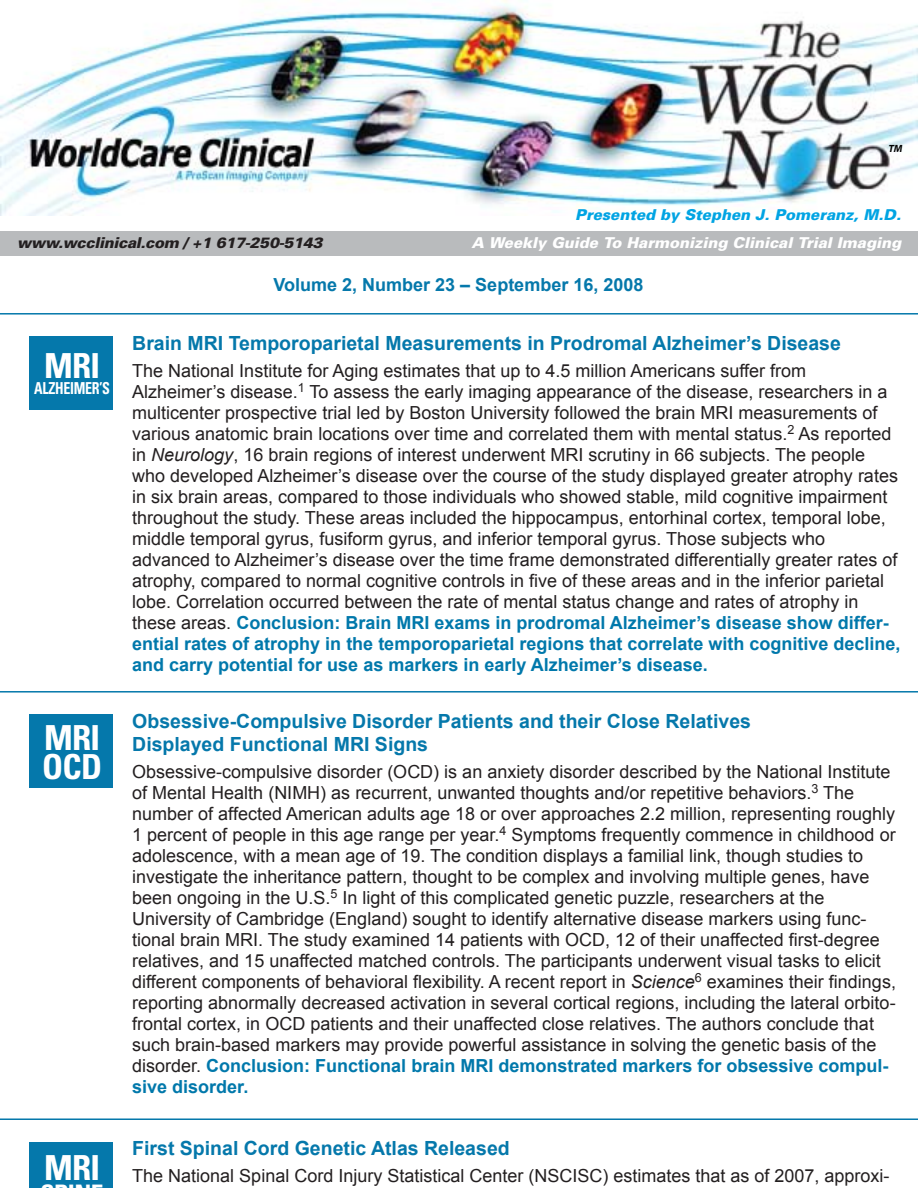
<style>
.page{position:relative;width:918px;height:1188px;background:#fff}
.page>*{position:absolute;margin:0;border:0;box-sizing:border-box;transform-origin:0 0}
.t1{font:700 condensed 34.5px/28.5px "Univers";letter-spacing:-.02em;color:#fff}
.t2{font:700 19.5px/23.4px "Arial";color:#0578ab}
.t3{font:18px/21px "Arial";color:#231f20}
.t4{font:700 18px "Arial";color:#0578ab}
.t5{font:700 condensed 16.5px "Univers";letter-spacing:-.02em;color:#fff;scale:.85 1}
.t6{font:italic 900 15px "Univers";color:#fff}
.t7{font:italic 900 15px "Univers";letter-spacing:-.02em;color:#231f20}
.t8{font:italic 900 15px "Univers";color:#00a4e3}
.t9{font:italic 700 10.5px "Myriad";color:#010101}
.s1{font-style:italic}
.s2{font-weight:700;color:#0078ab}
</style>
<div class="page">
<div style="left:29px;top:336px;width:84px;height:74px;background:#0578ab"></div>
<hr style="left:0;top:313px;width:918px;height:2px;background:#0578ab">
<img style="left:0;top:0;width:918px;height:216px">
<div style="left:0;top:231px;width:918px;height:25px;background:#b9bbbd"></div>
<div style="left:29px;top:1142px;width:84px;height:46px;background:#0578ab"></div>
<hr style="left:0;top:1118px;width:918px;height:2px;background:#0578ab">
<div style="left:29px;top:714px;width:84px;height:74px;background:#0578ab"></div>
<hr style="left:0;top:691px;width:918px;height:2px;background:#0578ab">
<p class="t9" style="left:888px;top:143px;width:16px">TM</p>
<p class="t8" style="left:575px;top:206px;width:327px">Presented by Stephen J. Pomeranz, M.D.</p>
<p class="t7" style="left:17px;top:234px;width:307px">www.wcclinical.com / +1 617-250-5143</p>
<p class="t6" style="left:472px;top:234px;width:431px">A Weekly Guide To Harmonizing Clinical Trial Imaging</p>
<h1 class="t1" style="left:44px;top:351px;width:58px">MRI</h1>
<p class="t5" style="left:34px;top:378px;width:91px">ALZHEIMER’S</p>
<h1 class="t1" style="left:42px;top:723px;width:61px">MRI<br>OCD</h1>
<h1 class="t1" style="left:44px;top:1153px;width:58px">MRI</h1>
<p class="t4" style="left:274px;top:274px;width:371px">Volume 2, Number 23 – September 16, 2008</p>
<p class="t2" style="left:132px;top:331px;width:710px">Brain MRI Temporoparietal Measurements in Prodromal Alzheimer’s Disease</p>
<p class="t3" style="left:132px;top:360px;width:770px">The National Institute for Aging estimates that up to 4.5 million Americans suffer from Alzheimer’s disease.<sup>1</sup> To assess the early imaging appearance of the disease, researchers in a multicenter prospective trial led by Boston University followed the brain MRI measurements of various anatomic brain locations over time and correlated them with mental status.<sup>2</sup> As reported in <span class="s1">Neurology</span>, 16 brain regions of interest underwent MRI scrutiny in 66 subjects. The people who developed Alzheimer’s disease over the course of the study displayed greater atrophy rates in six brain areas, compared to those individuals who showed stable, mild cognitive impairment throughout the study. These areas included the hippocampus, entorhinal cortex, temporal lobe, middle temporal gyrus, fusiform gyrus, and inferior temporal gyrus. Those subjects who advanced to Alzheimer’s disease over the time frame demonstrated differentially greater rates of atrophy, compared to normal cognitive controls in five of these areas and in the inferior parietal lobe. Correlation occurred between the rate of mental status change and rates of atrophy in these areas. <span class="s2">Conclusion: Brain MRI exams in prodromal Alzheimer’s disease show differ&shy;ential rates of atrophy in the temporoparietal regions that correlate with cognitive decline, and carry potential for use as markers in early Alzheimer’s disease.</span></p>
<p class="t2" style="left:132px;top:709px;width:620px">Obsessive-Compulsive Disorder Patients and their Close Relatives<br>Displayed Functional MRI Signs</p>
<p class="t3" style="left:132px;top:761px;width:765px">Obsessive-compulsive disorder (OCD) is an anxiety disorder described by the National Institute of Mental Health (NIMH) as recurrent, unwanted thoughts and/or repetitive behaviors.<sup>3</sup> The number of affected American adults age 18 or over approaches 2.2 million, representing roughly 1 percent of people in this age range per year.<sup>4</sup> Symptoms frequently commence in childhood or adolescence, with a mean age of 19. The condition displays a familial link, though studies to investigate the inheritance pattern, thought to be complex and involving multiple genes, have been ongoing in the U.S.<sup>5</sup> In light of this complicated genetic puzzle, researchers at the University of Cambridge (England) sought to identify alternative disease markers using func&shy;tional brain MRI. The study examined 14 patients with OCD, 12 of their unaffected first-degree relatives, and 15 unaffected matched controls. The participants underwent visual tasks to elicit different components of behavioral flexibility. A recent report in <span class="s1">Science</span><sup>6</sup> examines their findings, reporting abnormally decreased activation in several cortical regions, including the lateral orbito&shy;frontal cortex, in OCD patients and their unaffected close relatives. The authors conclude that such brain-based markers may provide powerful assistance in solving the genetic basis of the disorder. <span class="s2">Conclusion: Functional brain MRI demonstrated markers for obsessive compul&shy;sive disorder.</span></p>
<p class="t2" style="left:132px;top:1137px;width:379px">First Spinal Cord Genetic Atlas Released</p>
<p class="t3" style="left:132px;top:1165px;width:759px">The National Spinal Cord Injury Statistical Center (NSCISC) estimates that as of 2007, approxi-</p>
</div>
